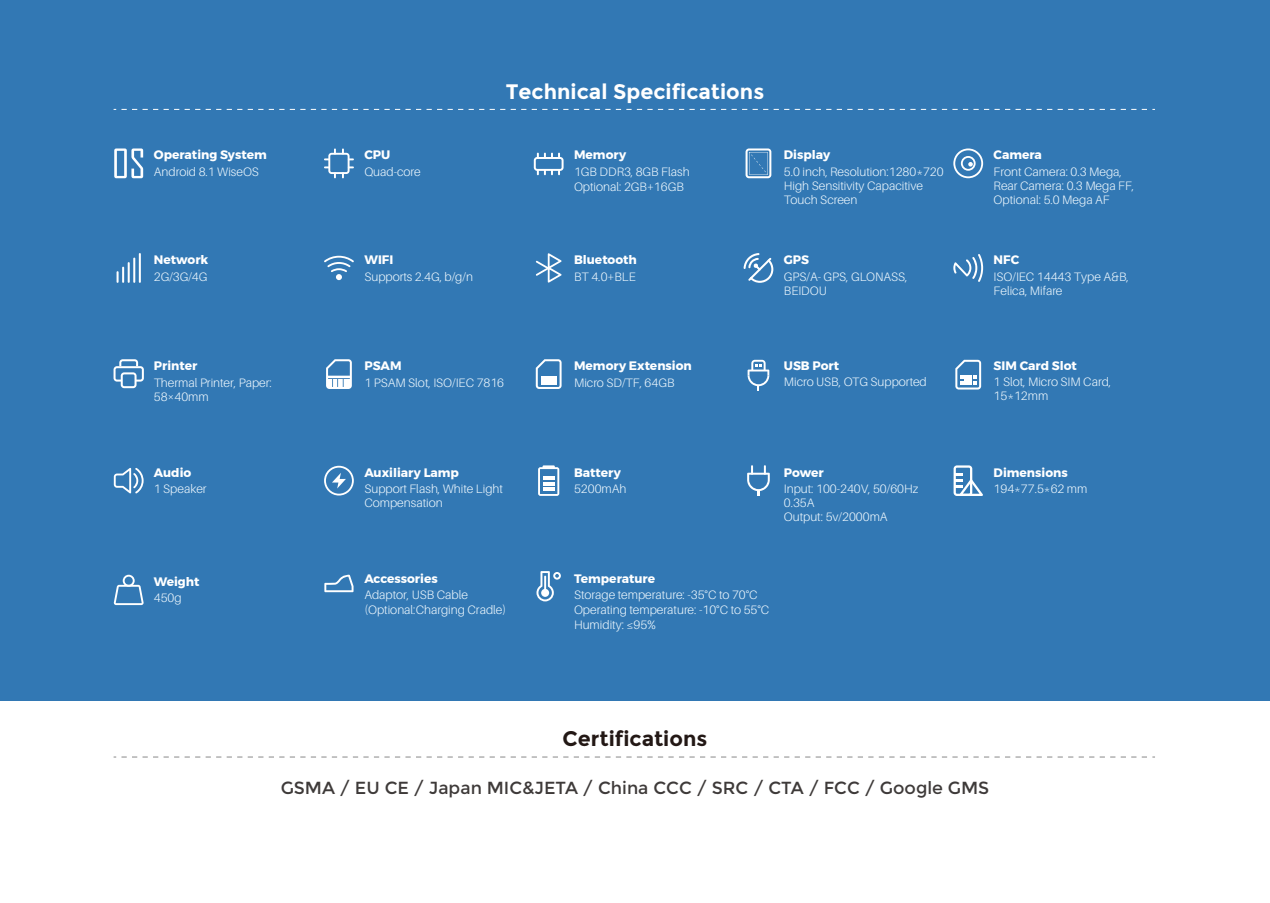
<style>
.page{position:relative;width:1270px;height:903px;background:#fff}
.page>*{position:absolute;margin:0;border:0;box-sizing:border-box;transform-origin:0 0}
.t1{font:700 21px "Montserrat";color:#fff}
.t2{font:700 21px "Montserrat";color:#231815}
.t3{font:17.5px "Montserrat";color:#3e3a39}
.t4{font:300 12.25px/14px "Aileron";color:#eaf5fc}
.t5{font:700 12.25px "Montserrat";color:#fff}
</style>
<div class="page">
<div style="left:0;top:0;width:1270px;height:700px;background:#3278b4"></div>
<svg style="left:114px;top:148px;width:29px;height:30px"></svg>
<svg style="left:953px;top:148px;width:30px;height:30px"></svg>
<svg style="left:953px;top:254px;width:30px;height:28px"></svg>
<svg style="left:324px;top:148px;width:30px;height:30px"></svg>
<svg style="left:324px;top:256px;width:30px;height:24px"></svg>
<svg style="left:117px;top:267px;width:7px;height:16px"></svg>
<hr style="left:128px;top:262px;width:2px;height:21px;background:#fff">
<hr style="left:133px;top:258px;width:2px;height:25px;background:#fff">
<hr style="left:139px;top:253px;width:2px;height:30px;background:#fff">
<svg style="left:746px;top:148px;width:25px;height:30px"></svg>
<svg style="left:744px;top:253px;width:29px;height:30px"></svg>
<svg style="left:534px;top:153px;width:30px;height:22px"></svg>
<svg style="left:536px;top:253px;width:25px;height:30px"></svg>
<svg style="left:114px;top:109px;width:1041px;height:1px"></svg>
<svg style="left:536px;top:359px;width:26px;height:30px"></svg>
<div style="left:541px;top:376px;width:15px;height:8px;background:#fff"></div>
<svg style="left:326px;top:359px;width:26px;height:30px"></svg>
<svg style="left:748px;top:360px;width:21px;height:30px"></svg>
<svg style="left:538px;top:465px;width:21px;height:31px"></svg>
<svg style="left:955px;top:360px;width:26px;height:29px"></svg>
<svg style="left:747px;top:465px;width:23px;height:30px"></svg>
<svg style="left:114px;top:575px;width:30px;height:30px"></svg>
<svg style="left:954px;top:465px;width:29px;height:31px"></svg>
<svg style="left:324px;top:574px;width:30px;height:18px"></svg>
<svg style="left:536px;top:571px;width:25px;height:30px"></svg>
<svg style="left:324px;top:466px;width:30px;height:29px"></svg>
<svg style="left:114px;top:468px;width:30px;height:25px"></svg>
<svg style="left:114px;top:359px;width:30px;height:29px"></svg>
<svg style="left:114px;top:756px;width:1041px;height:1px"></svg>
<h1 class="t1" style="left:506px;top:79px;width:260px">Technical Specifications</h1>
<p class="t5" style="left:154px;top:145px;width:114px">Operating System</p>
<p class="t4" style="left:154px;top:165px;width:107px">Android 8.1 WiseOS</p>
<p class="t5" style="left:364px;top:145px;width:27px">CPU</p>
<p class="t4" style="left:364px;top:165px;width:58px">Quad-core</p>
<p class="t5" style="left:574px;top:145px;width:54px">Memory</p>
<p class="t4" style="left:574px;top:164px;width:117px;line-height:14.7px">1GB DDR3, 8GB Flash<br>Optional: 2GB+16GB</p>
<p class="t5" style="left:784px;top:145px;width:48px">Display</p>
<p class="t4" style="left:784px;top:165px;width:161px">5.0 inch, Resolution:1280*720<br>High Sensitivity Capacitive<br>Touch Screen</p>
<p class="t5" style="left:994px;top:145px;width:50px">Camera</p>
<p class="t4" style="left:994px;top:165px;width:142px">Front Camera: 0.3 Mega,<br>Rear Camera: 0.3 Mega FF,<br>Optional: 5.0 Mega AF</p>
<p class="t5" style="left:154px;top:250px;width:56px">Network</p>
<p class="t4" style="left:154px;top:269px;width:55px">2G/3G/4G</p>
<p class="t5" style="left:364px;top:250px;width:30px">WIFI</p>
<p class="t4" style="left:364px;top:270px;width:110px">Supports 2.4G, b/g/n</p>
<p class="t5" style="left:574px;top:250px;width:64px">Bluetooth</p>
<p class="t4" style="left:574px;top:270px;width:63px">BT 4.0+BLE</p>
<p class="t5" style="left:784px;top:250px;width:27px">GPS</p>
<p class="t4" style="left:784px;top:269px;width:125px;line-height:14.7px">GPS/A- GPS, GLONASS,<br>BEIDOU</p>
<p class="t5" style="left:994px;top:250px;width:27px">NFC</p>
<p class="t4" style="left:994px;top:269px;width:137px;line-height:14.7px">ISO/IEC 14443 Type A&amp;B,<br>Felica, Mifare</p>
<p class="t5" style="left:154px;top:356px;width:45px">Printer</p>
<p class="t4" style="left:154px;top:375px;width:120px;line-height:14.7px">Thermal Printer, Paper:<br>58×40mm</p>
<p class="t5" style="left:364px;top:356px;width:39px">PSAM</p>
<p class="t4" style="left:364px;top:375px;width:141px">1 PSAM Slot, ISO/IEC 7816</p>
<p class="t5" style="left:574px;top:356px;width:119px">Memory Extension</p>
<p class="t4" style="left:574px;top:375px;width:102px">Micro SD/TF, 64GB</p>
<p class="t5" style="left:784px;top:356px;width:57px">USB Port</p>
<p class="t4" style="left:784px;top:375px;width:144px">Micro USB, OTG Supported</p>
<p class="t5" style="left:994px;top:356px;width:85px">SIM Card Slot</p>
<p class="t4" style="left:994px;top:375px;width:119px">1 Slot, Micro SIM Card,<br>15*12mm</p>
<p class="t5" style="left:154px;top:463px;width:39px">Audio</p>
<p class="t4" style="left:154px;top:482px;width:54px">1 Speaker</p>
<p class="t5" style="left:364px;top:463px;width:96px">Auxiliary Lamp</p>
<p class="t4" style="left:364px;top:482px;width:140px">Support Flash, White Light<br>Compensation</p>
<p class="t5" style="left:574px;top:463px;width:48px">Battery</p>
<p class="t4" style="left:574px;top:482px;width:54px">5200mAh</p>
<p class="t5" style="left:784px;top:463px;width:41px">Power</p>
<p class="t4" style="left:784px;top:482px;width:136px">Input: 100-240V, 50/60Hz<br>0.35A<br>Output: 5v/2000mA</p>
<p class="t5" style="left:994px;top:463px;width:76px">Dimensions</p>
<p class="t4" style="left:994px;top:482px;width:95px">194*77.5*62 mm</p>
<p class="t5" style="left:154px;top:571px;width:47px">Weight</p>
<p class="t4" style="left:154px;top:591px;width:29px">450g</p>
<p class="t5" style="left:364px;top:569px;width:75px">Accessories</p>
<p class="t4" style="left:364px;top:588px;width:143px;line-height:14.7px">Adaptor, USB Cable (Optional:Charging Cradle)</p>
<p class="t5" style="left:574px;top:569px;width:83px">Temperature</p>
<p class="t4" style="left:574px;top:588px;width:197px;line-height:14.7px">Storage temperature: -35°C to 70°C<br>Operating temperature: -10°C to 55°C<br>Humidity: ≤95%</p>
<h1 class="t2" style="left:563px;top:726px;width:146px">Certifications</h1>
<h2 class="t3" style="left:281px;top:777px;width:710px">GSMA / EU CE / Japan MIC&amp;JETA / China CCC / SRC / CTA / FCC / Google GMS</h2>
</div>
